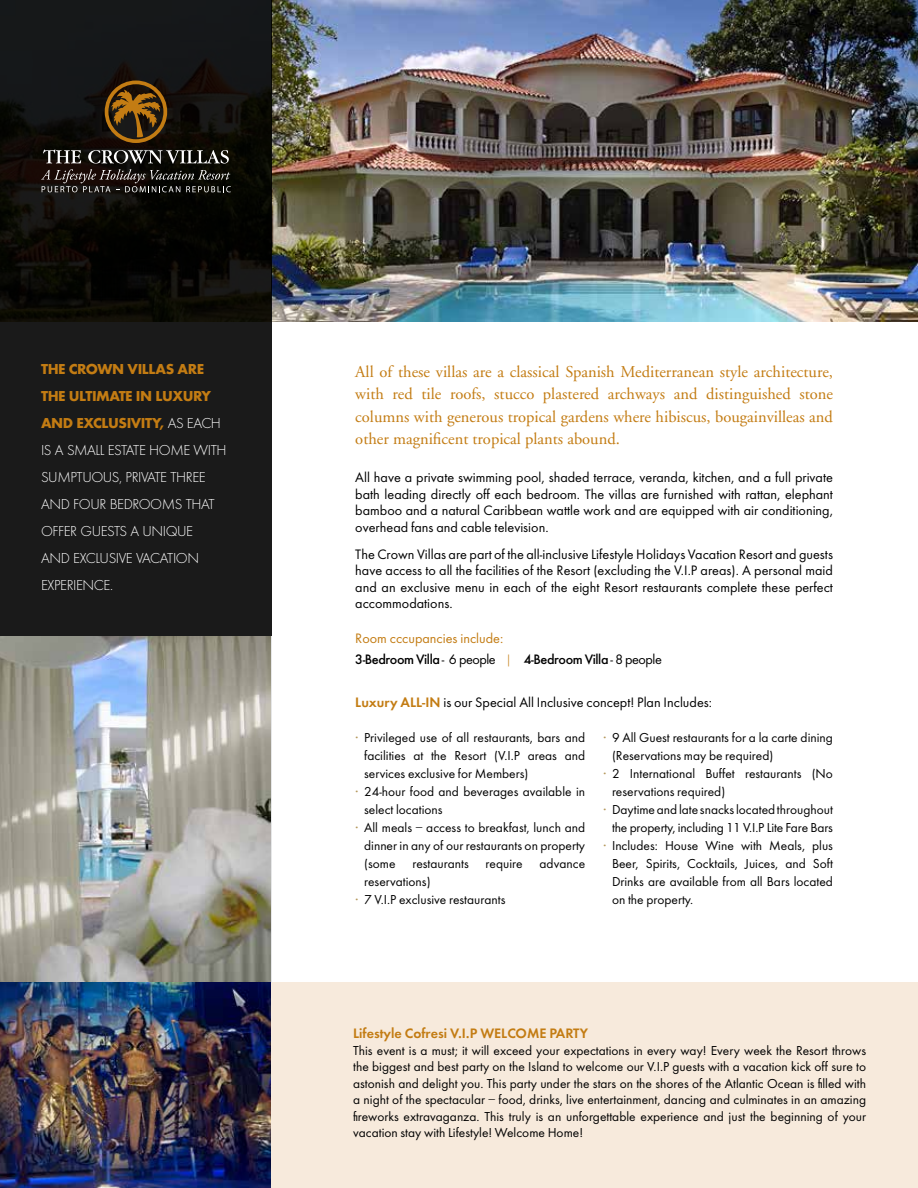
<style>
.page{position:relative;width:918px;height:1188px;background:#fff}
.page>*{position:absolute;margin:0;border:0;box-sizing:border-box;transform-origin:0 0}
.t1{font:16.5px/22.5px "Adobe Garamond";color:#c37c13;text-align:justify}
.t2{font:15px/27px "Futura Lgt";letter-spacing:-.03em;color:#fff}
.t3{font:15px/27px "Futura Bld";letter-spacing:-.03em;color:#c37c13}
.t4{font:14.25px/16.5px "Futura";color:#000;text-align:justify}
.t5{font:14.25px "Futura Mdm";letter-spacing:-.03em;color:#000}
.t6{font:14.25px "Futura Dem Bld";color:#c37c13}
.t7{font:14.25px "Futura";color:#c37c13}
.t8{font:13.5px/18px "Futura";color:#000;text-align:justify}
.s1{font-family:"Futura Lgt";color:#fff}
.s2{font-family:"Futura"}
.s3{font-family:"Futura";color:#c37c13}
.s4{font-family:"Futura Dem Bld";color:#c37c13}
.s5{color:#b4975a}
</style>
<div class="page">
<img style="left:271px;top:0;width:647px;height:321px">
<svg style="left:0;top:0;width:271px;height:636px;background:#141413"></svg>
<svg style="left:105px;top:81px;width:62px;height:62px;background:#5c3c10"></svg>
<svg style="left:41px;top:149px;width:190px;height:43px;background:#37332f"></svg>
<div style="left:267px;top:983px;width:651px;height:205px;background:#f7eadc"></div>
<img style="left:0;top:636px;width:271px;height:347px">
<img style="left:0;top:983px;width:271px;height:205px">
<p class="t3" style="left:41px;top:357px;width:181px">THE CROWN VILLAS ARE<br>THE ULTIMATE IN LUXURY<br>AND EXCLUSIVITY, <span class="s1">AS EACH</span></p>
<p class="t2" style="left:41px;top:438px;width:187px">IS A SMALL ESTATE HOME WITH<br>SUMPTUOUS, PRIVATE THREE<br>AND FOUR BEDROOMS THAT<br>OFFER GUESTS A UNIQUE<br>AND EXCLUSIVE VACATION<br>EXPERIENCE.</p>
<p class="t1" style="left:355px;top:361px;width:479px">All of these villas are a classical Spanish Mediterranean style architecture, with red tile roofs, stucco plastered archways and distinguished stone columns with generous tropical gardens where hibiscus, bougainvilleas and other magnificent tropical plants abound.</p>
<p class="t4" style="left:355px;top:470px;width:479px">All have a private swimming pool, shaded terrace, veranda, kitchen, and a full private bath leading directly off each bedroom. The villas are furnished with rattan, elephant bamboo and a natural Caribbean wattle work and are equipped with air conditioning, overhead fans and cable television.</p>
<p class="t4" style="left:355px;top:547px;width:479px">The Crown Villas are part of the all-inclusive Lifestyle Holidays Vacation Resort and guests have access to all the facilities of the Resort (excluding the V.I.P areas). A personal maid and an exclusive menu in each of the eight Resort restaurants complete these perfect accommodations.</p>
<p class="t7" style="left:355px;top:629px;width:150px">Room cccupancies include:</p>
<p class="t5" style="left:355px;top:650px;width:308px">3-Bedroom Villa <span class="s2">- 6 people</span> <span class="s3">|</span> 4-Bedroom Villa <span class="s2">- 8 people</span></p>
<p class="t4" style="left:355px;top:695px;width:358px"><span class="s4">Luxury ALL-IN</span> is our Special All Inclusive concept! Plan Includes:</p>
<p class="t8" style="left:364px;top:729px;width:223px;text-indent:-9px"><span class="s5">•</span> Privileged use of all restaurants, bars and facilities at the Resort (V.I.P areas and services exclusive for Members)</p>
<p class="t8" style="left:364px;top:783px;width:223px;text-indent:-9px"><span class="s5">•</span> 24-hour food and beverages available in select locations</p>
<p class="t8" style="left:364px;top:819px;width:223px;text-indent:-9px"><span class="s5">•</span> All meals – access to breakfast, lunch and dinner in any of our restaurants on property (some</p>
<p class="t8" style="left:612px;top:729px;width:223px;text-indent:-9px"><span class="s5">•</span> 9 All Guest restaurants for a la carte dining (Reservations may be required)</p>
<p class="t8" style="left:612px;top:765px;width:223px;text-indent:-9px"><span class="s5">•</span> 2 International Buffet restaurants (No reservations required)</p>
<p class="t8" style="left:603px;top:801px;width:231px;text-align:right"><span class="s5">•</span> Daytime and late snacks located throughout the property, including 11 V.I.P Lite Fare Bars</p>
<p class="t8" style="left:612px;top:837px;width:223px;text-indent:-9px"><span class="s5">•</span> Includes: House Wine with Meals, plus Beer, Spirits, Cocktails, Juices, and Soft Drinks are available from all Bars located on the property.</p>
<p class="t8" style="left:412px;top:855px;width:58px">restaurants</p>
<p class="t8" style="left:486px;top:855px;width:39px">require</p>
<p class="t8" style="left:540px;top:855px;width:47px">advance</p>
<p class="t8" style="left:364px;top:873px;width:68px">reservations)</p>
<p class="t8" style="left:355px;top:891px;width:152px"><span class="s5">•</span> 7 V.I.P exclusive restaurants</p>
<p class="t6" style="left:353px;top:1024px;width:237px">Lifestyle Cofresi V.I.P WELCOME PARTY</p>
<p class="t8" style="left:353px;top:1043px;width:515px;line-height:16.5px">This event is a must; it will exceed your expectations in every way! Every week the Resort throws the biggest and best party on the Island to welcome our V.I.P guests with a vacation kick off sure to astonish and delight you. This party under the stars on the shores of the Atlantic Ocean is filled with a night of the spectacular – food, drinks, live entertainment, dancing and culminates in an amazing fireworks extravaganza. This truly is an unforgettable experience and just the beginning of your vacation stay with Lifestyle! Welcome Home!</p>
</div>
